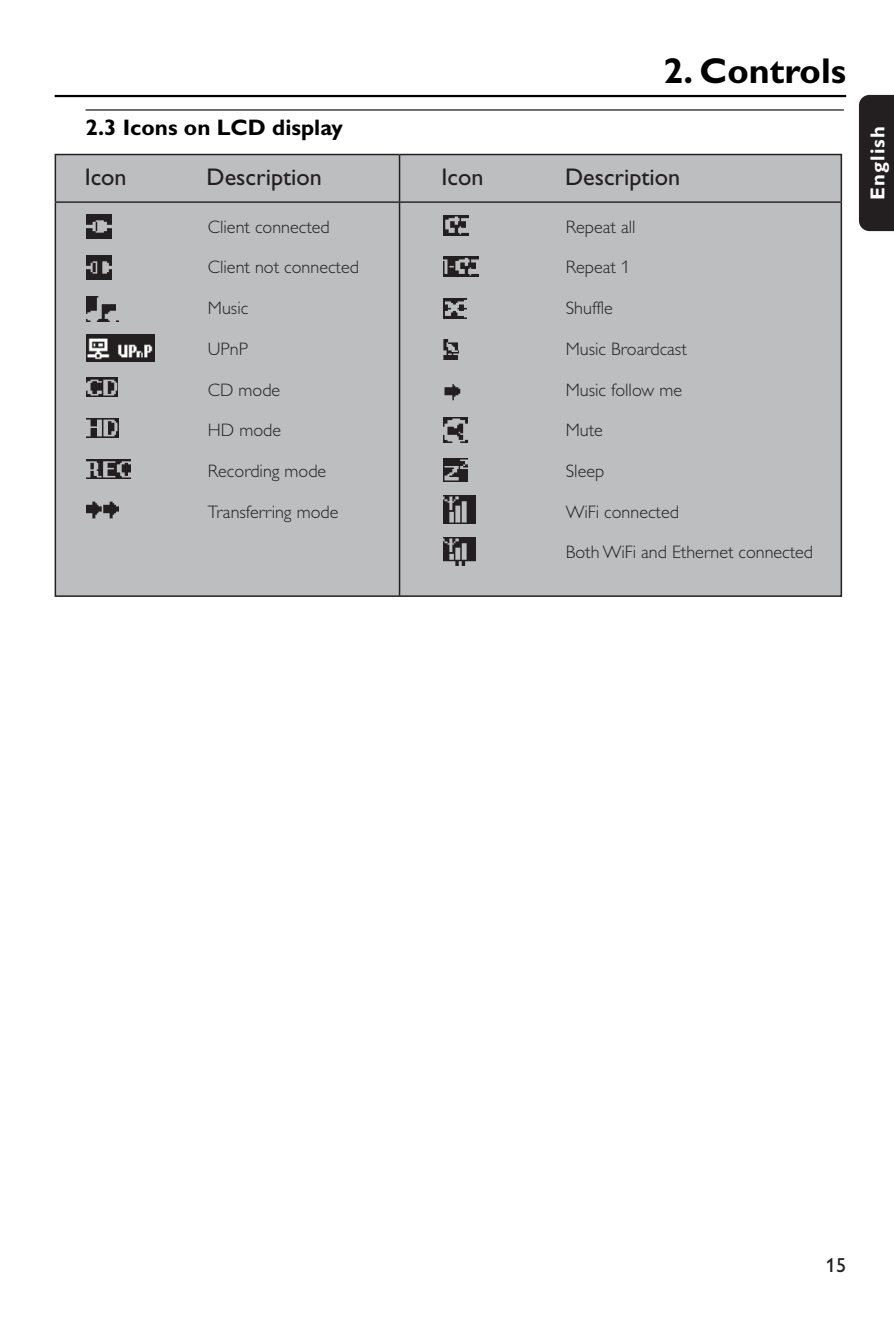
<style>
.page{position:relative;width:894px;height:1339px;background:#fff}
.page>*{position:absolute;margin:0;border:0;box-sizing:border-box;transform-origin:0 0}
.t1{font:700 36px "Gill Alt One";color:#000}
.t2{font:24.07px "Gill Alt One";color:#231f20}
.t3{font:700 22.5px "Gill Alt One";color:#000}
.t4{font:700 20.25px "Gill Alt One";letter-spacing:.055em;color:#fff}
.t5{font:20.25px "Gill Alt One";color:#231f20}
.t6{font:300 18px "Gill Alt One";color:#231f20}
</style>
<div class="page">
<svg style="left:54px;top:94px;width:839px;height:503px"></svg>
<p class="t3" style="left:86px;top:119px;width:259px">2.3 Icons on LCD display</p>
<h2 class="t2" style="left:85px;top:168px;width:43px">Icon</h2>
<h2 class="t2" style="left:206px;top:168px;width:117px">Description</h2>
<h2 class="t2" style="left:441px;top:168px;width:43px">Icon</h2>
<p class="t6" style="left:208px;top:220px;width:123px">Client connected</p>
<p class="t6" style="left:208px;top:260px;width:152px">Client not connected</p>
<p class="t6" style="left:208px;top:301px;width:42px">Music</p>
<p class="t6" style="left:208px;top:342px;width:41px">UPnP</p>
<p class="t6" style="left:208px;top:382px;width:74px">CD mode</p>
<p class="t6" style="left:208px;top:423px;width:75px">HD mode</p>
<p class="t6" style="left:208px;top:464px;width:120px">Recording mode</p>
<p class="t6" style="left:208px;top:505px;width:132px">Transferring mode</p>
<h1 class="t1" style="left:663px;top:57px;width:184px">2. Controls</h1>
<h2 class="t2" style="left:565px;top:168px;width:117px">Description</h2>
<p class="t6" style="left:565px;top:220px;width:71px">Repeat all</p>
<p class="t6" style="left:565px;top:260px;width:66px">Repeat 1</p>
<p class="t6" style="left:565px;top:301px;width:48px">Shuffle</p>
<p class="t6" style="left:565px;top:342px;width:122px">Music Broardcast</p>
<p class="t6" style="left:565px;top:382px;width:118px">Music follow me</p>
<p class="t6" style="left:565px;top:423px;width:39px">Mute</p>
<p class="t6" style="left:565px;top:464px;width:40px">Sleep</p>
<p class="t6" style="left:565px;top:505px;width:115px">WiFi connected</p>
<p class="t6" style="left:565px;top:545px;width:249px">Both WiFi and Ethernet connected</p>
<p class="t4" style="left:869px;top:200px;width:75px;rotate:-90deg">English</p>
<p class="t5" style="left:825px;top:1257px;width:22px">15</p>
</div>
